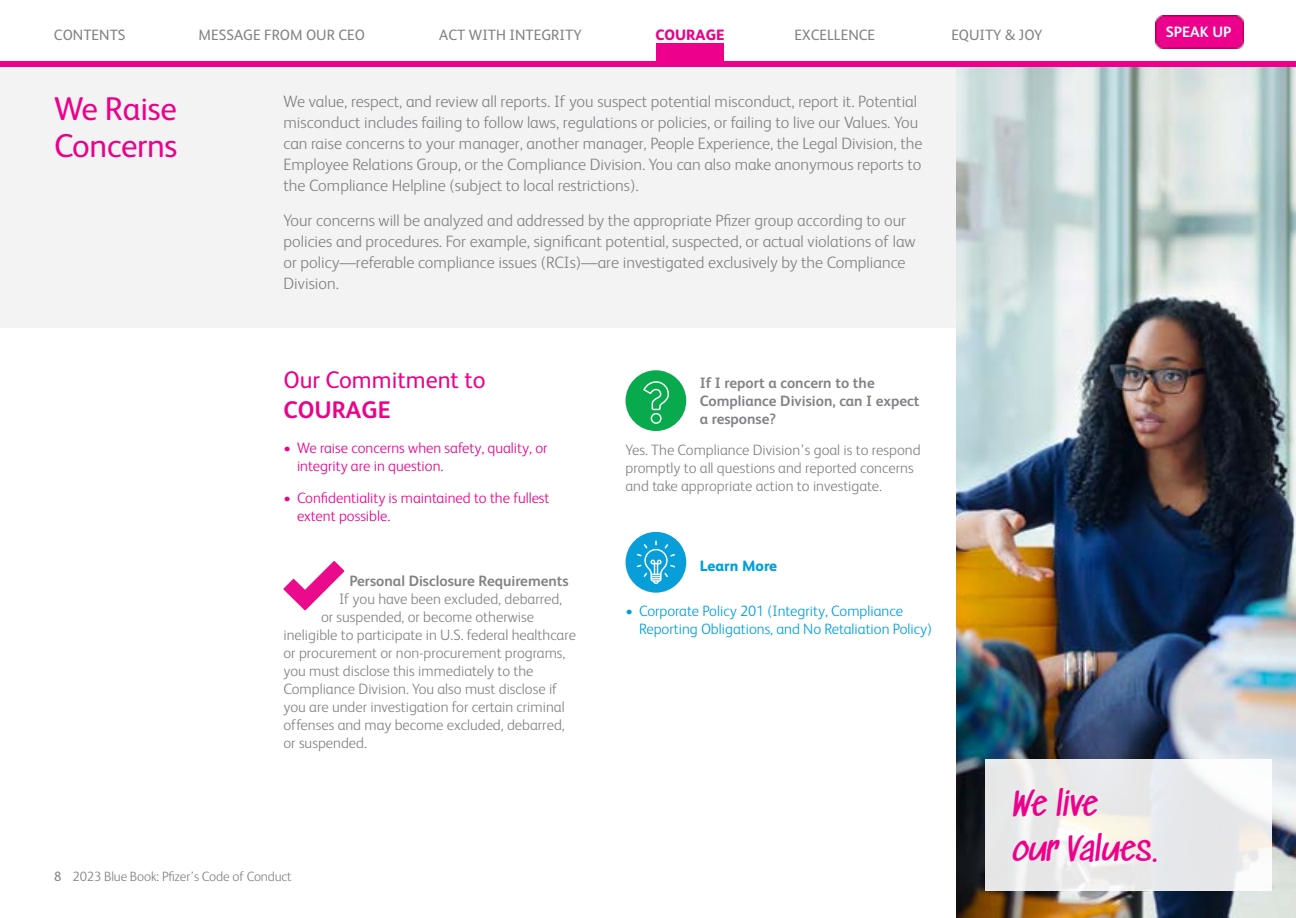
<style>
.page{position:relative;width:1296px;height:918px;background:#fff}
.page>*{position:absolute;margin:0;border:0;box-sizing:border-box;transform-origin:0 0}
.t1{font:33px/45px "Sedgwick Ave";color:#ec008c}
.t2{font:33px/37.5px "FS Albert";letter-spacing:-.01em;color:#ec008c}
.t3{font:24px "FS Albert";color:#ec008c}
.t4{font:700 24px "FS Albert";color:#ec008c}
.t5{font:300 16.5px/21px "FS Albert";color:#828386}
.t6{font:300 15px/18px "FS Albert";color:#828386}
.t7{font:300 15px/18px "FS Albert";color:#ec008c}
.t8{font:700 15px/18px "FS Albert";color:#828386}
.t9{font:300 15px/18px "FS Albert";color:#009fdb}
.t10{font:15px "FS Albert";color:#828386}
.t11{font:800 15px "FS Albert";color:#009fdb}
.t12{font:800 15px "FS Albert";color:#ec008c}
.t13{font:700 15px "FS Albert";color:#fff}
.t14{font:300 13.5px "FS Albert";letter-spacing:-.01em;color:#828386}
.s1{font-weight:400}
</style>
<div class="page">
<div style="left:0;top:61px;width:1296px;height:7px;background:#ec008c"></div>
<img style="left:1156px;top:15px;width:87px;height:34px">
<div style="left:0;top:68px;width:961px;height:260px;background:#f3f3f3"></div>
<div style="left:626px;top:370px;width:60px;height:61px;background:#09a94e;border-radius:50%"></div>
<svg style="left:643px;top:381px;width:26px;height:43px"></svg>
<div style="left:626px;top:532px;width:60px;height:61px;background:#089eda;border-radius:50%"></div>
<svg style="left:637px;top:541px;width:38px;height:43px"></svg>
<img style="left:956px;top:68px;width:340px;height:850px">
<svg style="left:284px;top:561px;width:60px;height:49px"></svg>
<svg style="left:986px;top:759px;width:286px;height:132px;fill:#e8e9e9"></svg>
<div style="left:656px;top:44px;width:67px;height:20px;background:#ec008c"></div>
<p class="t10" style="left:54px;top:24px;width:73px">CONTENTS</p>
<p class="t10" style="left:199px;top:24px;width:168px">MESSAGE FROM OUR CEO</p>
<p class="t10" style="left:439px;top:24px;width:144px">ACT WITH INTEGRITY</p>
<p class="t12" style="left:656px;top:23px;width:71px">COURAGE</p>
<p class="t10" style="left:795px;top:24px;width:82px">EXCELLENCE</p>
<p class="t10" style="left:951px;top:24px;width:92px">EQUITY &amp; JOY</p>
<p class="t13" style="left:1166px;top:22px;width:67px">SPEAK UP</p>
<h1 class="t2" style="left:54px;top:88px;width:125px">We Raise<br>Concerns</h1>
<p class="t5" style="left:284px;top:90px;width:640px">We value, respect, and review all reports. If you suspect potential misconduct, report it. Potential misconduct includes failing to follow laws, regulations or policies, or failing to live our Values. You can raise concerns to your manager, another manager, People Experience, the Legal Division, the Employee Relations Group, or the Compliance Division. You can also make anonymous reports to the Compliance Helpline (subject to local restrictions).</p>
<p class="t5" style="left:284px;top:209px;width:634px">Your concerns will be analyzed and addressed by the appropriate Pfizer group according to our policies and procedures. For example, significant potential, suspected, or actual violations of law or policy—referable compliance issues (RCIs)—are investigated exclusively by the Compliance Division.</p>
<h2 class="t3" style="left:284px;top:364px;width:204px">Our Commitment to</h2>
<h2 class="t4" style="left:284px;top:393px;width:109px">COURAGE</h2>
<p class="t7" style="left:297px;top:438px;width:252px;text-indent:-14px">• We raise concerns when safety, quality, or integrity are in question.</p>
<p class="t7" style="left:297px;top:488px;width:254px;text-indent:-14px">• Confidentiality is maintained to the fullest extent possible.</p>
<p class="t8" style="left:350px;top:571px;width:221px">Personal Disclosure Requirements</p>
<p class="t6" style="left:339px;top:589px;width:225px">If you have been excluded, debarred,</p>
<p class="t6" style="left:321px;top:607px;width:215px">or suspended, or become otherwise</p>
<p class="t6" style="left:284px;top:625px;width:294px">ineligible to participate in U.S. federal healthcare</p>
<p class="t6" style="left:284px;top:643px;width:283px">or procurement or non-procurement programs,</p>
<p class="t6" style="left:284px;top:661px;width:252px">you must disclose this immediately to the</p>
<p class="t6" style="left:284px;top:679px;width:275px">Compliance Division. You also must disclose if</p>
<p class="t6" style="left:284px;top:697px;width:283px">you are under investigation for certain criminal</p>
<p class="t6" style="left:284px;top:715px;width:283px">offenses and may become excluded, debarred,</p>
<p class="t6" style="left:284px;top:733px;width:85px">or suspended.</p>
<p class="t14" style="left:54px;top:868px;width:239px"><span class="s1">8</span> 2023 Blue Book: Pfizer’s Code of Conduct</p>
<p class="t8" style="left:700px;top:373px;width:221px">If I report a concern to the<br>Compliance Division, can I expect a response?</p>
<p class="t6" style="left:626px;top:440px;width:297px">Yes. The Compliance Division’s goal is to respond promptly to all questions and reported concerns and take appropriate action to investigate.</p>
<p class="t11" style="left:700px;top:555px;width:79px">Learn More</p>
<p class="t9" style="left:639px;top:601px;width:294px;text-indent:-14px">• Corporate Policy 201 (Integrity, Compliance<br>Reporting Obligations, and No Retaliation Policy)</p>
<h1 class="t1" style="left:1012px;top:783px;width:147px">We live<br>our Values.</h1>
</div>
